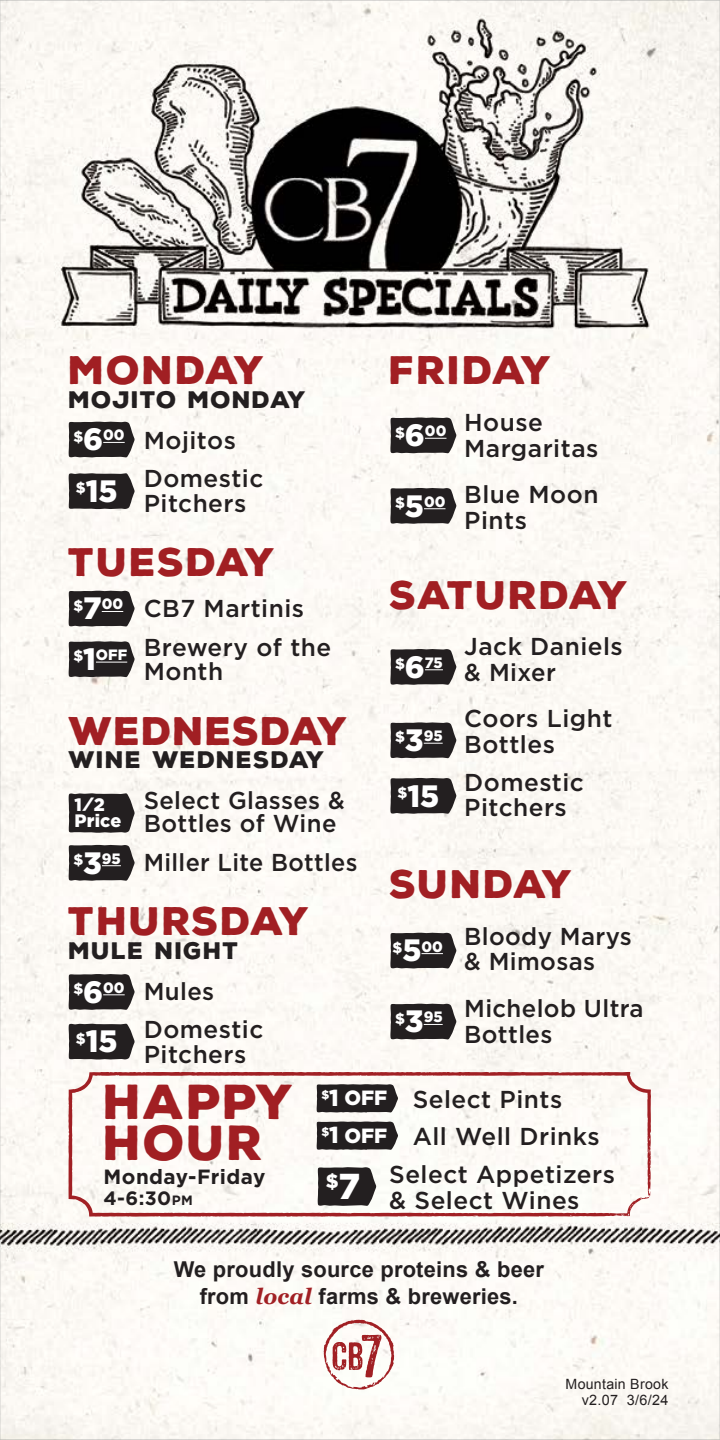
<style>
.page{position:relative;width:720px;height:1440px;background:#fff}
.page>*{position:absolute;margin:0;border:0;box-sizing:border-box;transform-origin:0 0}
.t1{font:900 47.5px/41.2px "Nexa Rust Sans";letter-spacing:.02em;color:#a11f23}
.t2{font:900 38.5px "Nexa Rust Sans";letter-spacing:.02em;color:#a11f23}
.t3{font:900 38.5px "Nexa Rust Sans";letter-spacing:.04em;color:#a11f23}
.t4{font:900 31px "Gotham";color:#fff}
.t5{font:500 24.5px/25.8px "Gotham";letter-spacing:.02em;color:#231f20}
.t6{font:500 24.5px "Gotham";letter-spacing:.02em;color:#231f20;scale:.96 1}
.t7{font:900 23.25px "Nexa Rust Sans";letter-spacing:.04em;color:#231f20}
.t8{font:700 22px/27px "Arial";letter-spacing:.01em;color:#231f20;text-align:center}
.t9{font:700 20.5px "Gotham";letter-spacing:.02em;color:#231f20}
.t10{font:900 20.5px/37.2px "Gotham";color:#fff}
.t11{font:900 19.5px "Gotham";color:#fff}
.t12{font:700 19.25px "Gotham";color:#231f20}
.t13{font:900 18px/15.5px "Gotham";letter-spacing:.01em;color:#fff}
.t14{font:900 15px "Gotham";color:#fff}
.t15{font:14.5px "Arial";color:#231f20}
.t16{font:14.25px "Arial";letter-spacing:.02em;color:#231f20}
.s1{font-size:31px}
.s2{font-size:14.5px}
.s3{font-size:13.5px}
.s4{font-size:23.25px}
.s5{font-size:36px}
.s6{font-family:"Georgia";font-style:italic;color:#a12024}
</style>
<div class="page">
<img style="left:2px;top:2px;width:716px;height:1436px">
<svg style="left:324px;top:1320px;width:71px;height:69px"></svg>
<svg style="left:69px;top:422px;width:66px;height:36px;background:#363232"></svg>
<svg style="left:390px;top:418px;width:67px;height:35px;background:#343030"></svg>
<svg style="left:390px;top:488px;width:67px;height:36px;background:#383434"></svg>
<svg style="left:390px;top:649px;width:67px;height:36px;background:#373434"></svg>
<svg style="left:390px;top:722px;width:67px;height:36px;background:#383434"></svg>
<svg style="left:390px;top:778px;width:67px;height:36px;background:#363232"></svg>
<svg style="left:390px;top:933px;width:67px;height:36px;background:#383435"></svg>
<svg style="left:390px;top:1004px;width:67px;height:36px;background:#383435"></svg>
<svg style="left:69px;top:473px;width:66px;height:36px;background:#332f30"></svg>
<svg style="left:69px;top:1024px;width:66px;height:35px;background:#2f2b2b"></svg>
<svg style="left:69px;top:591px;width:66px;height:36px;background:#353232"></svg>
<svg style="left:69px;top:641px;width:66px;height:36px;background:#343031"></svg>
<hr style="left:96px;top:662px;width:31px;height:1px;background:#fff">
<svg style="left:69px;top:974px;width:66px;height:36px;background:#353132"></svg>
<svg style="left:69px;top:845px;width:66px;height:36px;background:#353131"></svg>
<svg style="left:69px;top:793px;width:66px;height:40px;background:#353131"></svg>
<svg style="left:68px;top:1072px;width:583px;height:145px;fill:#fdfaf6"></svg>
<svg style="left:318px;top:1167px;width:59px;height:39px;background:#373334"></svg>
<h2 class="t2" style="left:69px;top:345px;width:197px">MONDAY</h2>
<p class="t7" style="left:69px;top:384px;width:239px">MOJITO MONDAY</p>
<p class="t5" style="left:144px;top:421px;width:121px;line-height:38.5px">Mojitos<br>Domestic</p>
<p class="t5" style="left:144px;top:490px;width:104px">Pitchers</p>
<h2 class="t2" style="left:69px;top:536px;width:208px">TUESDAY</h2>
<p class="t5" style="left:144px;top:589px;width:189px;line-height:38.5px">CB7 Martinis<br>Brewery of the</p>
<p class="t5" style="left:144px;top:659px;width:81px">Month</p>
<h2 class="t2" style="left:69px;top:705px;width:281px">WEDNESDAY</h2>
<p class="t7" style="left:69px;top:744px;width:258px">WINE WEDNESDAY</p>
<p class="t5" style="left:144px;top:789px;width:203px;line-height:23.2px">Select Glasses &amp;<br>Bottles of Wine</p>
<p class="t6" style="left:144px;top:846px;width:224px">Miller Lite Bottles</p>
<h2 class="t3" style="left:69px;top:895px;width:243px">THURSDAY</h2>
<p class="t7" style="left:69px;top:934px;width:172px">MULE NIGHT</p>
<p class="t5" style="left:144px;top:971px;width:121px;line-height:38.5px">Mules<br>Domestic</p>
<p class="t5" style="left:144px;top:1041px;width:104px">Pitchers</p>
<h2 class="t2" style="left:389px;top:345px;width:164px">FRIDAY</h2>
<p class="t5" style="left:464px;top:409px;width:136px">House<br>Margaritas</p>
<p class="t5" style="left:464px;top:481px;width:136px">Blue Moon<br>Pints</p>
<p class="t14" style="left:73px;top:425px;width:53px">$<span class="s1">6</span>00</p>
<p class="t14" style="left:395px;top:421px;width:53px">$<span class="s1">6</span>00</p>
<p class="t4" style="left:76px;top:470px;width:43px"><sup>$</sup>15</p>
<p class="t14" style="left:395px;top:491px;width:52px">$<span class="s1">5</span>00</p>
<h2 class="t2" style="left:389px;top:569px;width:241px">SATURDAY</h2>
<p class="t5" style="left:464px;top:633px;width:160px">Jack Daniels &amp; Mixer</p>
<p class="t5" style="left:464px;top:705px;width:150px">Coors Light<br>Bottles</p>
<p class="t5" style="left:464px;top:770px;width:121px;line-height:24.5px">Domestic<br>Pitchers</p>
<p class="t14" style="left:73px;top:594px;width:51px">$<span class="s1">7</span>00</p>
<p class="t14" style="left:73px;top:644px;width:55px">$<span class="s1">1</span>OFF</p>
<p class="t14" style="left:395px;top:652px;width:49px">$<span class="s1">6</span>75</p>
<p class="t14" style="left:395px;top:726px;width:49px">$<span class="s1">3</span>95</p>
<p class="t4" style="left:398px;top:774px;width:43px"><sup>$</sup>15</p>
<p class="t13" style="left:74px;top:797px;width:48px">1<span class="s2">/</span>2<br>Price</p>
<p class="t14" style="left:73px;top:848px;width:49px">$<span class="s1">3</span>95</p>
<h2 class="t2" style="left:389px;top:858px;width:185px">SUNDAY</h2>
<p class="t5" style="left:464px;top:923px;width:169px">Bloody Marys &amp; Mimosas</p>
<p class="t5" style="left:464px;top:995px;width:181px">Michelob Ultra<br>Bottles</p>
<p class="t14" style="left:393px;top:936px;width:52px">$<span class="s1">5</span>00</p>
<p class="t14" style="left:73px;top:977px;width:53px">$<span class="s1">6</span>00</p>
<p class="t14" style="left:395px;top:1007px;width:49px">$<span class="s1">3</span>95</p>
<p class="t4" style="left:76px;top:1020px;width:43px"><sup>$</sup>15</p>
<h1 class="t1" style="left:104px;top:1081px;width:192px">HAPPY<br>HOUR</h1>
<p class="t9" style="left:104px;top:1164px;width:163px">Monday-Friday</p>
<p class="t12" style="left:104px;top:1185px;width:91px">4-6:30<span class="s3">PM</span></p>
<p class="t10" style="left:321px;top:1079px;width:67px"><sup>$</sup><span class="s4">1</span> OFF <sup>$</sup><span class="s4">1</span> OFF</p>
<p class="t5" style="left:413px;top:1086px;width:151px">Select Pints</p>
<p class="t5" style="left:413px;top:1124px;width:189px">All Well Drinks</p>
<p class="t5" style="left:389px;top:1161px;width:227px">Select Appetizers</p>
<p class="t5" style="left:389px;top:1187px;width:192px">&amp; Select Wines</p>
<p class="t11" style="left:326px;top:1168px;width:36px">$<span class="s5">7</span></p>
<p class="t8" style="left:174px;top:1256px;width:372px">We proudly source proteins &amp; beer from <span class="s6">local</span> farms &amp; breweries.</p>
<p class="t16" style="left:566px;top:1375px;width:104px">Mountain Brook</p>
<p class="t15" style="left:582px;top:1390px;width:88px">v2.07 3/6/24</p>
</div>
